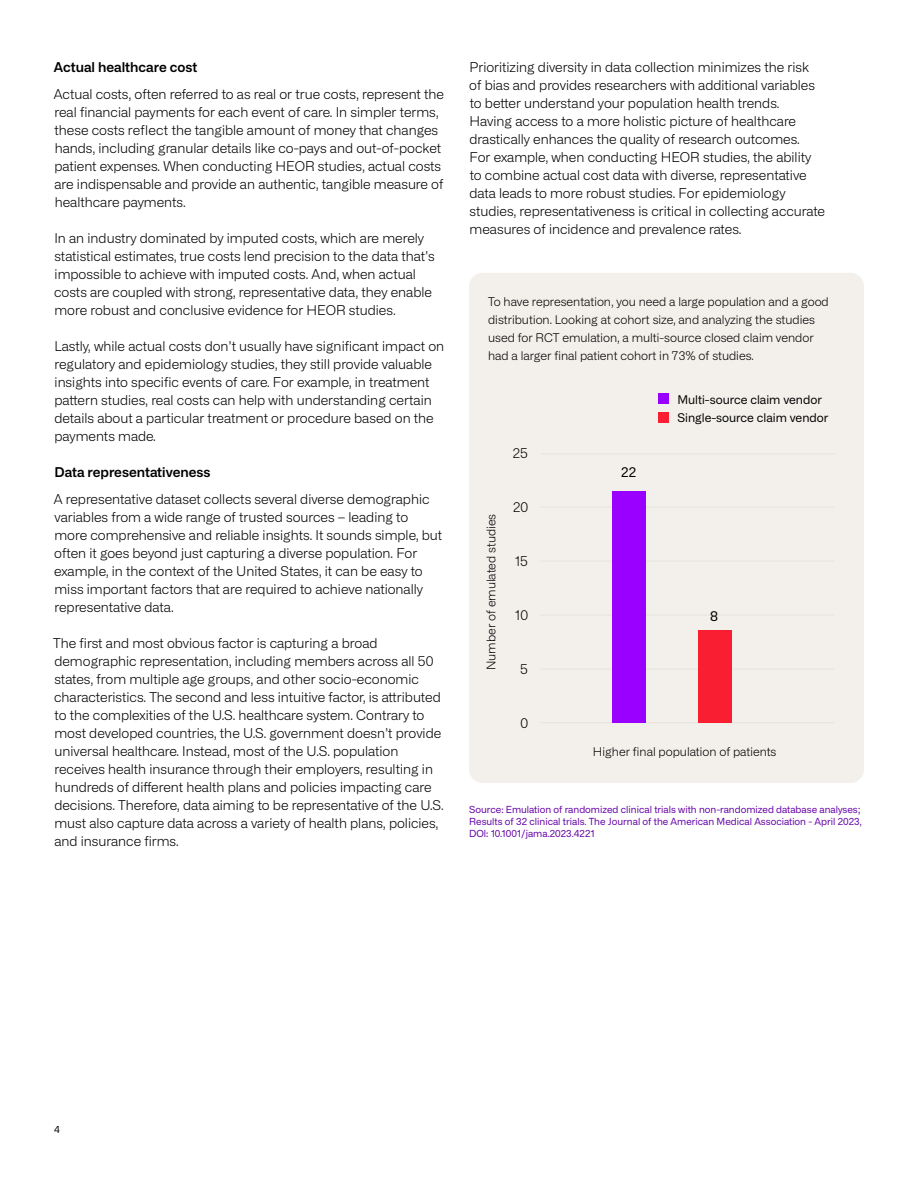
<style>
.page{position:relative;width:918px;height:1188px;background:#fff}
.page>*{position:absolute;margin:0;border:0;box-sizing:border-box;transform-origin:0 0}
.t1{font:300 13.5px/18px "Alliance No.1";color:#000}
.t2{font:600 13.5px "Alliance No.1";color:#000}
.t3{font:13.5px "Alliance No.1";color:#000}
.t4{font:300 12px/18px "Alliance No.1";color:#000}
.t5{font:12px/18.8px "Alliance No.1";color:#000}
.t6{font:9.75px/12px "Alliance No.1";color:#6400a6}
.t7{font:9.75px "Alliance No.1";color:#000}
</style>
<div class="page">
<div style="left:469px;top:273px;width:395px;height:510px;background:#f3f0ec;border-radius:14px"></div>
<hr style="left:540px;top:507px;width:294px;height:1px;background:#e7e2da">
<hr style="left:541px;top:453px;width:294px;height:1px;background:#e7e2da">
<hr style="left:540px;top:561px;width:294px;height:1px;background:#e7e2da">
<hr style="left:540px;top:615px;width:294px;height:1px;background:#e7e2da">
<hr style="left:540px;top:669px;width:294px;height:1px;background:#e7e2da">
<hr style="left:540px;top:722px;width:294px;height:1px;background:#e7e2da">
<div style="left:612px;top:491px;width:34px;height:231px;background:#90f"></div>
<div style="left:699px;top:630px;width:33px;height:92px;background:#fa1e32"></div>
<div style="left:658px;top:412px;width:11px;height:11px;background:#fa1e32"></div>
<div style="left:658px;top:393px;width:11px;height:11px;background:#90f"></div>
<p class="t2" style="left:54px;top:58px;width:145px">Actual healthcare cost</p>
<p class="t1" style="left:54px;top:85px;width:392px">Actual costs, often referred to as real or true costs, represent the real financial payments for each event of care. In simpler terms, these costs reflect the tangible amount of money that changes hands, including granular details like co-pays and out-of-pocket patient expenses. When conducting HEOR studies, actual costs are indispensable and provide an authentic, tangible measure of healthcare payments.</p>
<p class="t1" style="left:54px;top:229px;width:382px">In an industry dominated by imputed costs, which are merely statistical estimates, true costs lend precision to the data that’s impossible to achieve with imputed costs. And, when actual costs are coupled with strong, representative data, they enable more robust and conclusive evidence for HEOR studies.</p>
<p class="t1" style="left:54px;top:337px;width:391px">Lastly, while actual costs don’t usually have significant impact on regulatory and epidemiology studies, they still provide valuable insights into specific events of care. For example, in treatment pattern studies, real costs can help with understanding certain details about a particular treatment or procedure based on the payments made.</p>
<p class="t2" style="left:55px;top:463px;width:158px">Data representativeness</p>
<p class="t1" style="left:54px;top:490px;width:390px">A representative dataset collects several diverse demographic variables from a wide range of trusted sources – leading to more comprehensive and reliable insights. It sounds simple, but often it goes beyond just capturing a diverse population. For example, in the context of the United States, it can be easy to miss important factors that are required to achieve nationally representative data.</p>
<p class="t1" style="left:53px;top:634px;width:392px">The first and most obvious factor is capturing a broad demographic representation, including members across all 50 states, from multiple age groups, and other socio-economic characteristics. The second and less intuitive factor, is attributed to the complexities of the U.S. healthcare system. Contrary to most developed countries, the U.S. government doesn’t provide universal healthcare. Instead, most of the U.S. population receives health insurance through their employers, resulting in hundreds of different health plans and policies impacting care decisions. Therefore, data aiming to be representative of the U.S. must also capture data across a variety of health plans, policies, and insurance firms.</p>
<p class="t1" style="left:469px;top:58px;width:357px">Prioritizing diversity in data collection minimizes the risk<br>of bias and provides researchers with additional variables to better understand your population health trends.<br>Having access to a more holistic picture of healthcare drastically enhances the quality of research outcomes.<br>For example, when conducting HEOR studies, the ability to combine actual cost data with diverse, representative data leads to more robust studies. For epidemiology studies, representativeness is critical in collecting accurate measures of incidence and prevalence rates.</p>
<p class="t4" style="left:488px;top:293px;width:342px">To have representation, you need a large population and a good distribution. Looking at cohort size, and analyzing the studies used for RCT emulation, a multi-source closed claim vendor had a larger final patient cohort in 73% of studies.</p>
<p class="t4" style="left:482px;top:670px;width:158px;rotate:-90deg">Number of emulated studies</p>
<p class="t1" style="left:513px;top:444px;width:17px">25</p>
<p class="t1" style="left:513px;top:498px;width:17px">20</p>
<p class="t1" style="left:515px;top:552px;width:15px">15</p>
<p class="t1" style="left:515px;top:606px;width:15px">10</p>
<p class="t1" style="left:520px;top:660px;width:9px">5</p>
<p class="t1" style="left:520px;top:714px;width:9px">0</p>
<p class="t3" style="left:621px;top:463px;width:17px">22</p>
<p class="t5" style="left:677px;top:390px;width:152px">Multi-source claim vendor<br>Single-source claim vendor</p>
<p class="t3" style="left:710px;top:607px;width:9px">8</p>
<p class="t4" style="left:593px;top:743px;width:185px">Higher final population of patients</p>
<p class="t6" style="left:469px;top:804px;width:394px">Source: Emulation of randomized clinical trials with non-randomized database analyses;<br>Results of 32 clinical trials. The Journal of the American Medical Association - April 2023,<br>DOl: 10.1001/jama.2023.4221</p>
<p class="t7" style="left:54px;top:1123px;width:7px">4</p>
</div>
